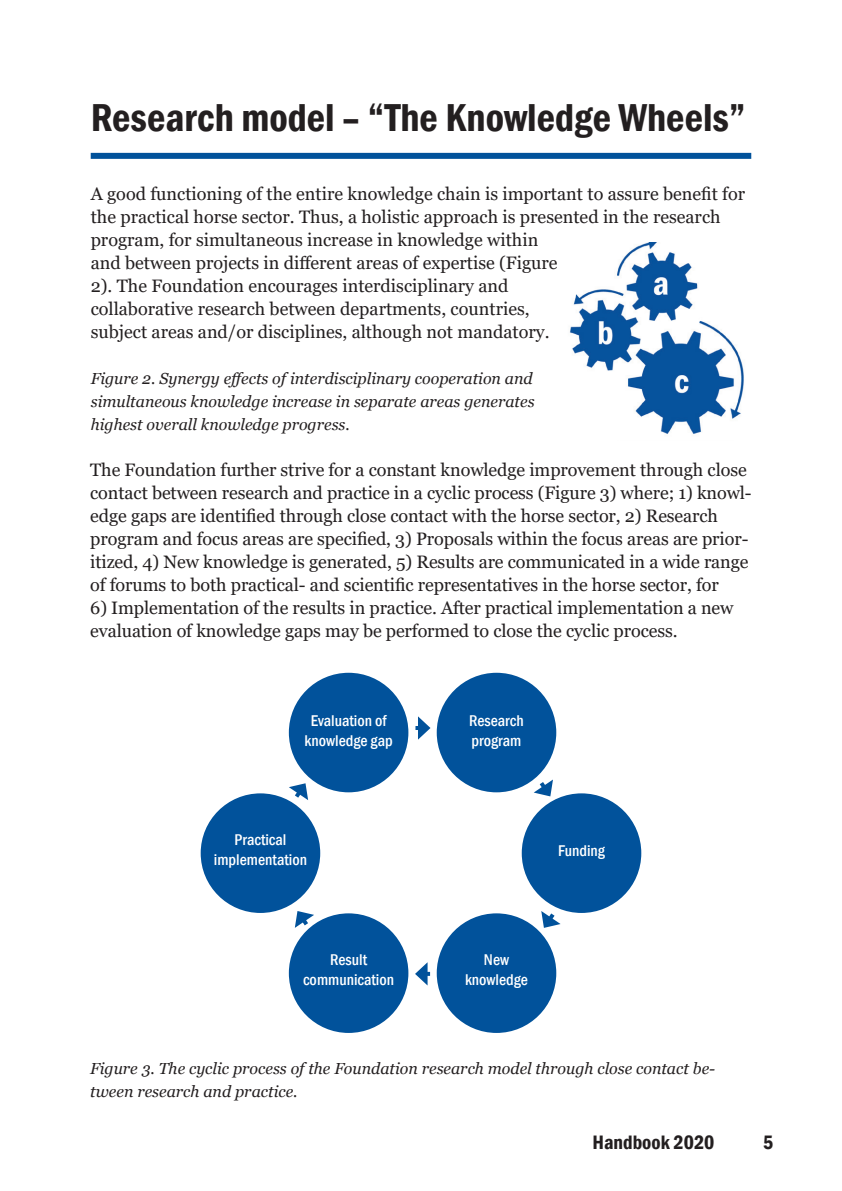
<style>
.page{position:relative;width:842px;height:1191px;background:#fff}
.page>*{position:absolute;margin:0;border:0;box-sizing:border-box;transform-origin:0 0}
.t1{font:600 condensed 40px "Franklin Gothic";color:#231f20}
.t2{font:600 condensed 20px "Franklin Gothic";color:#231f20}
.t3{font:18px/23px "Georgia";letter-spacing:-.005em;color:#231f20}
.t4{font:italic 16px/23px "Georgia";color:#231f20;text-align:justify}
.t5{font:500 condensed 16px/20px "Franklin Gothic";color:#fff;text-align:center}
</style>
<div class="page">
<div style="left:91px;top:153px;width:660px;height:6px;background:#01529b"></div>
<div style="left:201px;top:793px;width:119px;height:120px;background:#01529b;border-radius:50%"></div>
<div style="left:289px;top:673px;width:119px;height:119px;background:#01529b;border-radius:50%"></div>
<div style="left:437px;top:673px;width:119px;height:119px;background:#01529b;border-radius:50%"></div>
<div style="left:522px;top:793px;width:119px;height:120px;background:#01529b;border-radius:50%"></div>
<div style="left:437px;top:913px;width:119px;height:120px;background:#01529b;border-radius:50%"></div>
<div style="left:289px;top:913px;width:119px;height:120px;background:#01529b;border-radius:50%"></div>
<svg style="left:415px;top:716px;width:15px;height:23px"></svg>
<svg style="left:415px;top:962px;width:15px;height:23px"></svg>
<svg style="left:534px;top:777px;width:19px;height:19px"></svg>
<svg style="left:541px;top:911px;width:19px;height:17px"></svg>
<svg style="left:295px;top:911px;width:19px;height:19px"></svg>
<svg style="left:289px;top:783px;width:19px;height:19px"></svg>
<img style="left:570px;top:243px;width:174px;height:191px">
<h1 class="t1" style="left:91px;top:91px;width:657px">Research model – “The Knowledge Wheels”</h1>
<p class="t3" style="left:91px;top:183px;width:656px">A good functioning of the entire knowledge chain is important to assure benefit for the practical horse sector. Thus, a holistic approach is presented in the research program, for simultaneous increase in knowledge within<br>and between projects in different areas of expertise (Figure<br>2). The Foundation encourages interdisciplinary and<br>collaborative research between departments, countries,<br>subject areas and/or disciplines, although not mandatory.</p>
<p class="t4" style="left:91px;top:367px;width:445px">Figure 2. Synergy effects of interdisciplinary cooperation and simultaneous knowledge increase in separate areas generates highest overall knowledge progress.</p>
<p class="t3" style="left:90px;top:459px;width:663px">The Foundation further strive for a constant knowledge improvement through close contact between research and practice in a cyclic process (Figure 3) where; 1) knowl&shy;edge gaps are identified through close contact with the horse sector, 2) Research program and focus areas are specified, 3) Proposals within the focus areas are prior&shy;itized, 4) New knowledge is generated, 5) Results are communicated in a wide range of forums to both practical- and scientific representatives in the horse sector, for</p>
<p class="t3" style="left:90px;top:597px;width:645px">6) Implementation of the results in practice. After practical implementation a new evaluation of knowledge gaps may be performed to close the cyclic process.</p>
<p class="t5" style="left:305px;top:710px;width:90px">Evaluation of knowledge gap</p>
<p class="t5" style="left:469px;top:710px;width:56px;text-align:left">Research program</p>
<p class="t5" style="left:214px;top:829px;width:95px">Practical implementation</p>
<p class="t5" style="left:558px;top:841px;width:48px">Funding</p>
<p class="t5" style="left:303px;top:949px;width:93px">Result communication</p>
<p class="t5" style="left:465px;top:949px;width:64px">New knowledge</p>
<p class="t4" style="left:90px;top:1057px;width:626px">Figure 3. The cyclic process of the Foundation research model through close contact be&shy;tween research and practice.</p>
<p class="t2" style="left:592px;top:1128px;width:123px">Handbook 2020</p>
<p class="t2" style="left:763px;top:1128px;width:12px">5</p>
</div>
